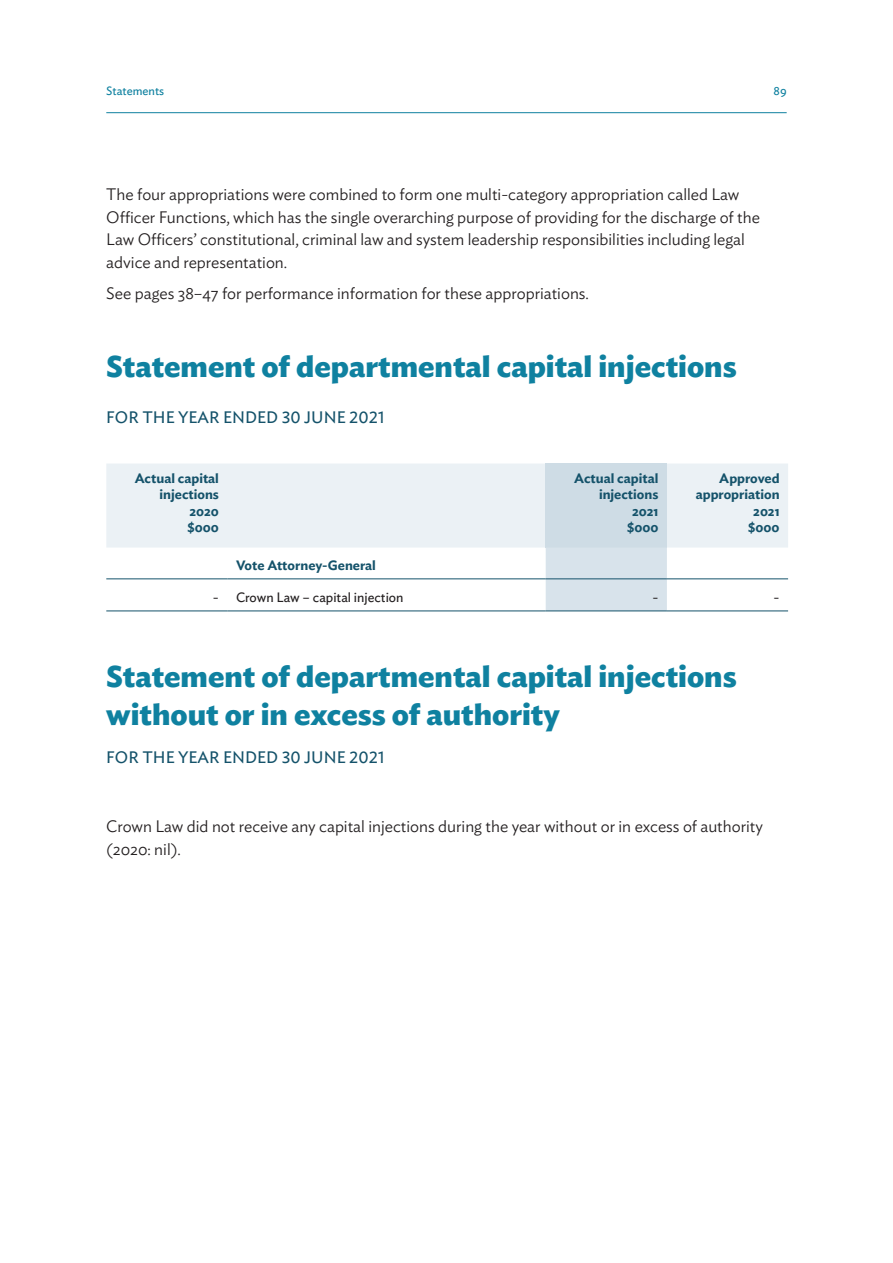
<style>
.page{position:relative;width:893px;height:1263px;background:#fff}
.page>*{position:absolute;margin:0;border:0;box-sizing:border-box;transform-origin:0 0}
.t1{font:700 30px/37.5px "Ideal Sans";color:#0f81a0}
.t2{font:300 16.5px/22.5px "Ideal Sans";color:#231f20}
.t3{font:16.5px "Ideal Sans";color:#14526a}
.t4{font:600 13.5px/16.5px "Ideal Sans";color:#14526a;text-align:right}
.t5{font:13.5px "Ideal Sans";color:#231f20}
.t6{font:12px "Ideal Sans";color:#0f81a0}
</style>
<div class="page">
<hr style="left:106px;top:112px;width:681px;height:1px;background:#0f81a0">
<div style="left:106px;top:463px;width:682px;height:84px;background:#ebf1f5"></div>
<div style="left:546px;top:463px;width:121px;height:84px;background:#cedce5"></div>
<div style="left:546px;top:547px;width:121px;height:64px;background:#d8e3eb"></div>
<hr style="left:106px;top:579px;width:121px;height:1px;background:#14526a">
<hr style="left:227px;top:579px;width:319px;height:1px;background:#14526a">
<hr style="left:546px;top:579px;width:121px;height:1px;background:#14526a">
<hr style="left:667px;top:579px;width:121px;height:1px;background:#14526a">
<hr style="left:106px;top:611px;width:121px;height:1px;background:#14526a">
<hr style="left:227px;top:611px;width:319px;height:1px;background:#14526a">
<hr style="left:546px;top:611px;width:121px;height:1px;background:#14526a">
<hr style="left:667px;top:611px;width:121px;height:1px;background:#14526a">
<p class="t6" style="left:106px;top:81px;width:59px">Statements</p>
<p class="t6" style="left:774px;top:81px;width:15px">89</p>
<p class="t2" style="left:106px;top:182px;width:655px">The four appropriations were combined to form one multi-category appropriation called Law Officer Functions, which has the single overarching purpose of providing for the discharge of the Law Officers’ constitutional, criminal law and system leadership responsibilities including legal advice and representation.</p>
<p class="t2" style="left:106px;top:280px;width:484px">See pages 38–47 for performance information for these appropriations.</p>
<h1 class="t1" style="left:106px;top:345px;width:632px">Statement of departmental capital injections</h1>
<p class="t3" style="left:106px;top:405px;width:280px">FOR THE YEAR ENDED 30 JUNE 2021</p>
<p class="t4" style="left:135px;top:469px;width:86px">Actual capital injections<br>2020<br>$000</p>
<p class="t4" style="left:574px;top:469px;width:86px">Actual capital injections<br>2021<br>$000</p>
<p class="t4" style="left:696px;top:469px;width:85px">Approved appropriation<br>2021<br>$000</p>
<p class="t4" style="left:236px;top:556px;width:141px">Vote Attorney-General</p>
<p class="t5" style="left:213px;top:587px;width:192px">- Crown Law – capital injection</p>
<p class="t5" style="left:652px;top:587px;width:8px">-</p>
<p class="t5" style="left:774px;top:587px;width:8px">-</p>
<h1 class="t1" style="left:106px;top:656px;width:632px">Statement of departmental capital injections without or in excess of authority</h1>
<p class="t3" style="left:106px;top:745px;width:280px">FOR THE YEAR ENDED 30 JUNE 2021</p>
<p class="t2" style="left:106px;top:814px;width:658px">Crown Law did not receive any capital injections during the year without or in excess of authority (2020: nil).</p>
</div>
